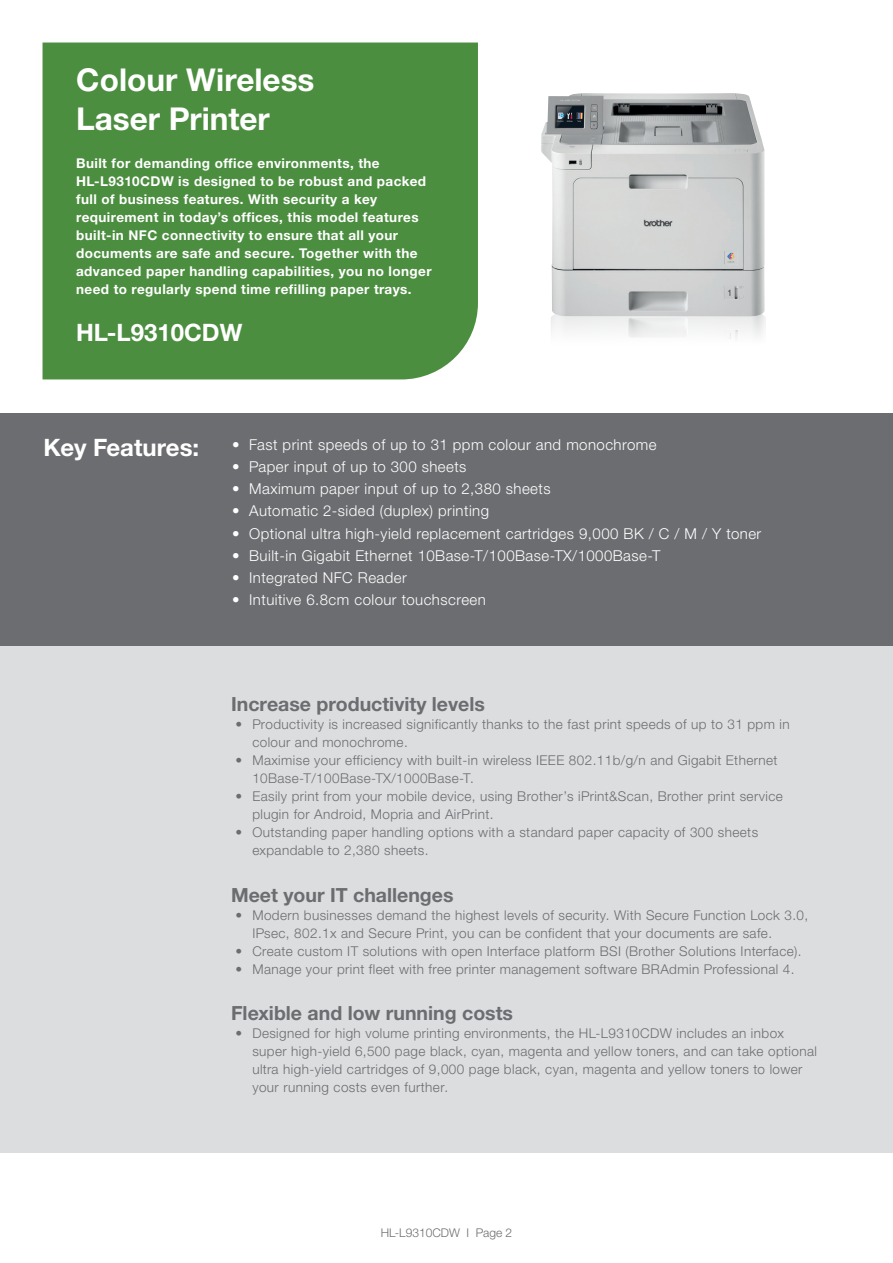
<style>
.page{position:relative;width:893px;height:1263px;background:#fff}
.page>*{position:absolute;margin:0;border:0;box-sizing:border-box;transform-origin:0 0}
.t1{font:700 31.5px/39px "Helvetica Neue LTW1 G";color:#fff}
.t2{font:700 24px "Helvetica Neue LTW1 G";color:#fff}
.t3{font:700 19.5px "Helvetica Neue LTW1 G";color:#6c6d70}
.t4{font:300 15px "Helvetica Neue LTW1 G";letter-spacing:.03em;color:#fff}
.t5{font:300 13.5px/18px "Helvetica Neue LTW1 G";letter-spacing:.03em;color:#6c6d70}
.t6{font:700 13.5px/18px "Helvetica Neue LTW1 G";letter-spacing:.03em;color:#fff}
.t7{font:300 12px "Helvetica Neue LTW1 G";color:#6c6d70}
</style>
<div class="page">
<div style="left:0;top:413px;width:893px;height:740px;background:#dcdddf"></div>
<div style="left:43px;top:43px;width:435px;height:336px;background:#4c8e40"></div>
<div style="left:0;top:413px;width:893px;height:233px;background:#6c6d70"></div>
<img style="left:551px;top:316px;width:215px;height:23px">
<img style="left:541px;top:93px;width:224px;height:223px">
<h1 class="t1" style="left:76px;top:60px;width:240px">Colour Wireless<br>Laser Printer</h1>
<p class="t6" style="left:76px;top:154px;width:357px">Built for demanding office environments, the HL-L9310CDW is designed to be robust and packed full of business features. With security a key requirement in today’s offices, this model features built-in NFC connectivity to ensure that all your documents are safe and secure. Together with the advanced paper handling capabilities, you no longer need to regularly spend time refilling paper trays.</p>
<h2 class="t2" style="left:76px;top:318px;width:168px">HL-L9310CDW</h2>
<h2 class="t2" style="left:44px;top:433px;width:157px">Key Features:</h2>
<p class="t4" style="left:232px;top:435px;width:426px">• Fast print speeds of up to 31 ppm colour and monochrome</p>
<p class="t4" style="left:232px;top:457px;width:236px">• Paper input of up to 300 sheets</p>
<p class="t4" style="left:232px;top:480px;width:320px">• Maximum paper input of up to 2,380 sheets</p>
<p class="t4" style="left:232px;top:502px;width:258px">• Automatic 2-sided (duplex) printing</p>
<p class="t4" style="left:232px;top:524px;width:531px">• Optional ultra high-yield replacement cartridges 9,000 BK / C / M / Y toner</p>
<p class="t4" style="left:232px;top:546px;width:430px">• Built-in Gigabit Ethernet 10Base-T/100Base-TX/1000Base-T</p>
<p class="t4" style="left:232px;top:569px;width:176px">• Integrated NFC Reader</p>
<p class="t4" style="left:232px;top:591px;width:255px">• Intuitive 6.8cm colour touchscreen</p>
<h3 class="t3" style="left:231px;top:692px;width:255px">Increase productivity levels</h3>
<p class="t5" style="left:252px;top:715px;width:539px;text-indent:-17px">• Productivity is increased significantly thanks to the fast print speeds of up to 31 ppm in colour and monochrome.</p>
<p class="t5" style="left:252px;top:751px;width:527px;text-indent:-17px">• Maximise your efficiency with built-in wireless IEEE 802.11b/g/n and Gigabit Ethernet<br>10Base-T/100Base-TX/1000Base-T.</p>
<p class="t5" style="left:252px;top:787px;width:532px;text-indent:-17px">• Easily print from your mobile device, using Brother’s iPrint&amp;Scan, Brother print service plugin for Android, Mopria and AirPrint.</p>
<p class="t5" style="left:252px;top:823px;width:507px;text-indent:-17px">• Outstanding paper handling options with a standard paper capacity of 300 sheets expandable to 2,380 sheets.</p>
<h3 class="t3" style="left:231px;top:883px;width:224px">Meet your IT challenges</h3>
<p class="t5" style="left:252px;top:906px;width:557px;text-indent:-17px">• Modern businesses demand the highest levels of security. With Secure Function Lock 3.0,<br>IPsec, 802.1x and Secure Print, you can be confident that your documents are safe.</p>
<p class="t5" style="left:235px;top:942px;width:568px">• Create custom IT solutions with open Interface platform BSI (Brother Solutions Interface).</p>
<p class="t5" style="left:235px;top:960px;width:561px">• Manage your print fleet with free printer management software BRAdmin Professional 4.</p>
<h3 class="t3" style="left:231px;top:1001px;width:283px">Flexible and low running costs</h3>
<p class="t5" style="left:252px;top:1024px;width:566px;text-indent:-17px">• Designed for high volume printing environments, the HL-L9310CDW includes an inbox super high-yield 6,500 page black, cyan, magenta and yellow toners, and can take optional ultra high-yield cartridges of 9,000 page black, cyan, magenta and yellow toners to lower your running costs even further.</p>
<p class="t7" style="left:381px;top:1226px;width:133px">HL-L9310CDW I Page 2</p>
</div>
